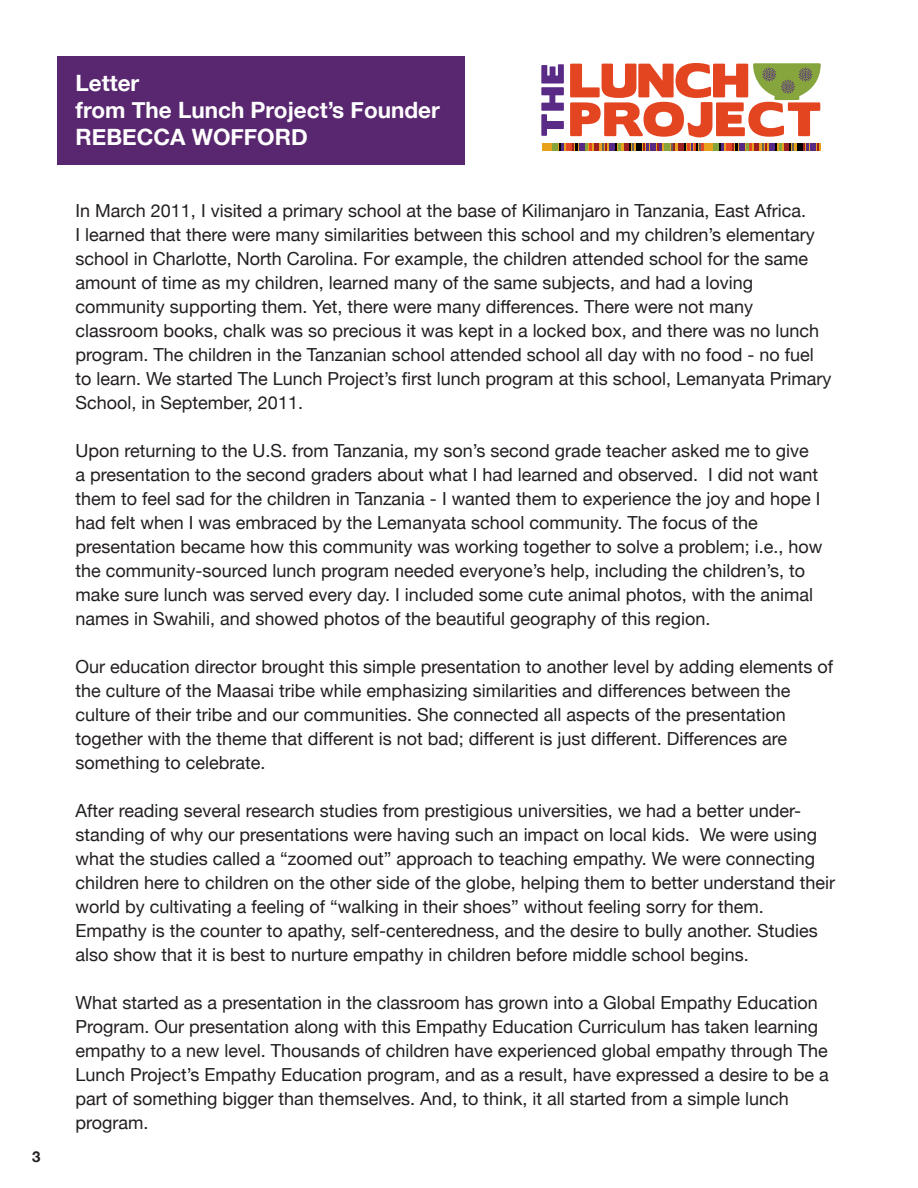
<style>
.page{position:relative;width:918px;height:1188px;background:#fff}
.page>*{position:absolute;margin:0;border:0;box-sizing:border-box;transform-origin:0 0}
.t1{font:700 22.5px/27px "Helvetica Neue";color:#fff}
.t2{font:18px/24px "Helvetica Neue";color:#231f20}
.t3{font:700 15px "Helvetica Neue";color:#231f20}
</style>
<div class="page">
<div style="left:58px;top:56px;width:407px;height:109px;background:#592770"></div>
<svg style="left:541px;top:64px;width:23px;height:72px"></svg>
<svg style="left:570px;top:63px;width:251px;height:74px"></svg>
<div style="left:702px;top:144px;width:119px;height:7px;background:#e8a11b"></div>
<div style="left:713px;top:144px;width:6px;height:7px;background:#85a53c"></div>
<svg style="left:719px;top:144px;width:100px;height:7px"></svg>
<div style="left:542px;top:144px;width:162px;height:7px;background:#e8a11b"></div>
<div style="left:552px;top:144px;width:6px;height:7px;background:#85a53c"></div>
<svg style="left:559px;top:144px;width:116px;height:7px"></svg>
<div style="left:678px;top:144px;width:6px;height:7px;background:#9e1f22"></div>
<svg style="left:685px;top:144px;width:19px;height:7px"></svg>
<p class="t3" style="left:32px;top:1144px;width:10px">3</p>
<p class="t1" style="left:76px;top:70px;width:366px">Letter<br>from The Lunch Project’s Founder<br>REBECCA WOFFORD</p>
<p class="t2" style="left:76px;top:200px;width:757px">In March 2011, I visited a primary school at the base of Kilimanjaro in Tanzania, East Africa.<br>I learned that there were many similarities between this school and my children’s elementary school in Charlotte, North Carolina. For example, the children attended school for the same amount of time as my children, learned many of the same subjects, and had a loving community supporting them. Yet, there were many differences. There were not many classroom books, chalk was so precious it was kept in a locked box, and there was no lunch program. The children in the Tanzanian school attended school all day with no food - no fuel to learn. We started The Lunch Project’s first lunch program at this school, Lemanyata Primary School, in September, 2011.</p>
<p class="t2" style="left:76px;top:440px;width:748px">Upon returning to the U.S. from Tanzania, my son’s second grade teacher asked me to give a presentation to the second graders about what I had learned and observed. I did not want them to feel sad for the children in Tanzania - I wanted them to experience the joy and hope I had felt when I was embraced by the Lemanyata school community. The focus of the presentation became how this community was working together to solve a problem; i.e., how the community-sourced lunch program needed everyone’s help, including the children’s, to make sure lunch was served every day. I included some cute animal photos, with the animal names in Swahili, and showed photos of the beautiful geography of this region.</p>
<p class="t2" style="left:76px;top:656px;width:759px">Our education director brought this simple presentation to another level by adding elements of the culture of the Maasai tribe while emphasizing similarities and differences between the culture of their tribe and our communities. She connected all aspects of the presentation together with the theme that different is not bad; different is just different. Differences are something to celebrate.</p>
<p class="t2" style="left:76px;top:800px;width:761px">After reading several research studies from prestigious universities, we had a better under&shy;standing of why our presentations were having such an impact on local kids. We were using what the studies called a “zoomed out” approach to teaching empathy. We were connecting children here to children on the other side of the globe, helping them to better understand their world by cultivating a feeling of “walking in their shoes” without feeling sorry for them.<br>Empathy is the counter to apathy, self-centeredness, and the desire to bully another. Studies also show that it is best to nurture empathy in children before middle school begins.</p>
<p class="t2" style="left:76px;top:992px;width:755px">What started as a presentation in the classroom has grown into a Global Empathy Education Program. Our presentation along with this Empathy Education Curriculum has taken learning empathy to a new level. Thousands of children have experienced global empathy through The Lunch Project’s Empathy Education program, and as a result, have expressed a desire to be a part of something bigger than themselves. And, to think, it all started from a simple lunch program.</p>
</div>
